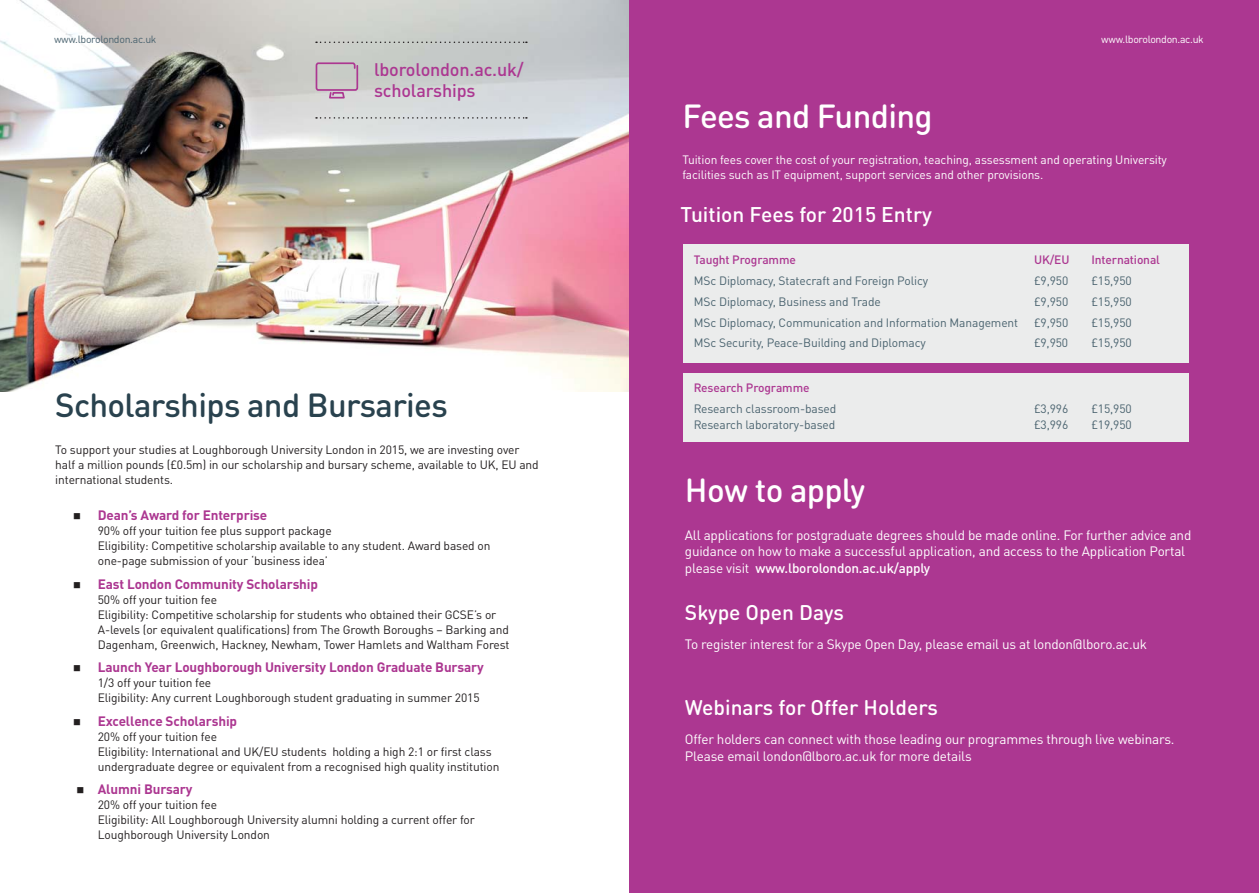
<style>
.page{position:relative;width:1259px;height:893px;background:#fff}
.page>*{position:absolute;margin:0;border:0;box-sizing:border-box;transform-origin:0 0}
.t1{font:500 33px "DIN Round OT";letter-spacing:-.02em;color:#fff}
.t2{font:500 33px "DIN Round OT";letter-spacing:-.02em;color:#29424e}
.t3{font:500 21px "DIN Round OT";color:#fff}
.t4{font:500 21px "DINOT";color:#fff}
.t5{font:500 18px/21px "DINOT";letter-spacing:-.01em;color:#ac3791}
.t6{font:13.5px/16.5px "DINOT";letter-spacing:-.015em;color:#fff}
.t7{font:700 13.5px "DINOT";letter-spacing:-.01em;color:#ac3791}
.t8{font:12px/15px "DINOT";letter-spacing:-.01em;color:#231f20}
.t9{font:12px "DINOT";letter-spacing:-.01em;color:#4a636f}
.t10{font:12px/15px "DINOT";letter-spacing:-.01em;color:#fff}
.t11{font:500 12px "DINOT";letter-spacing:-.01em;color:#ac3791}
.t12{font:10.5px "DIN Round OT";letter-spacing:-.03em;color:#4a636f}
.t13{font:10.5px "DIN Round OT";letter-spacing:-.03em;color:#fff}
.s1{font-weight:500}
</style>
<div class="page">
<img style="left:0;top:0;width:629px;height:392px">
<div style="left:629px;top:0;width:630px;height:893px;background:#ac3791"></div>
<div style="left:683px;top:244px;width:505px;height:118px;background:#ebecec"></div>
<div style="left:683px;top:374px;width:505px;height:68px;background:#ebecec"></div>
<svg style="left:316px;top:42px;width:211px;height:1px"></svg>
<svg style="left:316px;top:117px;width:211px;height:2px"></svg>
<svg style="left:315px;top:62px;width:44px;height:37px;background:#c6b3c0"></svg>
<p class="t12" style="left:54px;top:35px;width:104px">www.lborolondon.ac.uk</p>
<p class="t13" style="left:1101px;top:35px;width:104px">www.lborolondon.ac.uk</p>
<h3 class="t5" style="left:374px;top:62px;width:151px">lborolondon.ac.uk/ scholarships</h3>
<h1 class="t2" style="left:55px;top:393px;width:394px">Scholarships and Bursaries</h1>
<p class="t8" style="left:55px;top:444px;width:485px">To support your studies at Loughborough University London in 2015, we are investing over half a million pounds (£0.5m) in our scholarship and bursary scheme, available to UK, EU and international students.</p>
<p class="t7" style="left:98px;top:510px;width:171px">Dean’s Award for Enterprise</p>
<p class="t8" style="left:98px;top:525px;width:394px">90% off your tuition fee plus support package<br>Eligibility: Competitive scholarship available to any student. Award based on one-page submission of your ‘business idea’</p>
<p class="t7" style="left:98px;top:579px;width:222px">East London Community Scholarship</p>
<p class="t8" style="left:98px;top:593px;width:413px">50% off your tuition fee<br>Eligibility: Competitive scholarship for students who obtained their GCSE’s or A-levels (or equivalent qualifications) from The Growth Boroughs – Barking and Dagenham, Greenwich, Hackney, Newham, Tower Hamlets and Waltham Forest</p>
<p class="t7" style="left:98px;top:662px;width:387px">Launch Year Loughborough University London Graduate Bursary</p>
<p class="t8" style="left:98px;top:677px;width:383px">1/3 off your tuition fee<br>Eligibility: Any current Loughborough student graduating in summer 2015</p>
<p class="t7" style="left:98px;top:716px;width:141px">Excellence Scholarship</p>
<p class="t8" style="left:98px;top:730px;width:403px">20% off your tuition fee<br>Eligibility: International and UK/EU students holding a high 2:1 or first class undergraduate degree or equivalent from a recognised high quality institution</p>
<p class="t7" style="left:98px;top:784px;width:96px">Alumni Bursary</p>
<p class="t8" style="left:98px;top:799px;width:378px">20% off your tuition fee<br>Eligibility: All Loughborough University alumni holding a current offer for<br>Loughborough University London</p>
<h1 class="t1" style="left:682px;top:104px;width:252px">Fees and Funding</h1>
<p class="t10" style="left:682px;top:154px;width:486px">Tuition fees cover the cost of your registration, teaching, assessment and operating University facilities such as IT equipment, support services and other provisions.</p>
<h2 class="t4" style="left:680px;top:207px;width:253px">Tuition Fees for 2015 Entry</h2>
<p class="t11" style="left:694px;top:256px;width:104px">Taught Programme</p>
<p class="t11" style="left:1034px;top:256px;width:37px">UK/EU</p>
<p class="t11" style="left:1091px;top:256px;width:70px">International</p>
<p class="t9" style="left:694px;top:277px;width:236px">MSc Diplomacy, Statecraft and Foreign Policy</p>
<p class="t9" style="left:1034px;top:277px;width:36px">£9,950</p>
<p class="t9" style="left:1091px;top:277px;width:42px">£15,950</p>
<p class="t9" style="left:694px;top:297px;width:189px">MSc Diplomacy, Business and Trade</p>
<p class="t9" style="left:1034px;top:297px;width:36px">£9,950</p>
<p class="t9" style="left:1091px;top:297px;width:42px">£15,950</p>
<p class="t9" style="left:694px;top:318px;width:326px">MSc Diplomacy, Communication and Information Management</p>
<p class="t9" style="left:1034px;top:318px;width:36px">£9,950</p>
<p class="t9" style="left:1091px;top:318px;width:42px">£15,950</p>
<p class="t9" style="left:694px;top:339px;width:233px">MSc Security, Peace-Building and Diplomacy</p>
<p class="t9" style="left:1034px;top:339px;width:36px">£9,950</p>
<p class="t9" style="left:1091px;top:339px;width:42px">£15,950</p>
<p class="t11" style="left:694px;top:383px;width:117px">Research Programme</p>
<p class="t9" style="left:694px;top:404px;width:144px">Research classroom-based</p>
<p class="t9" style="left:1034px;top:404px;width:36px">£3,996</p>
<p class="t9" style="left:1091px;top:404px;width:42px">£15,950</p>
<p class="t9" style="left:694px;top:421px;width:143px">Research laboratory-based</p>
<p class="t9" style="left:1034px;top:421px;width:36px">£3,996</p>
<p class="t9" style="left:1091px;top:421px;width:42px">£19,950</p>
<h1 class="t1" style="left:685px;top:478px;width:182px">How to apply</h1>
<p class="t6" style="left:685px;top:528px;width:508px">All applications for postgraduate degrees should be made online. For further advice and guidance on how to make a successful application, and access to the Application Portal please visit <span class="s1">www.lborolondon.ac.uk/apply</span></p>
<h2 class="t3" style="left:685px;top:605px;width:160px">Skype Open Days</h2>
<p class="t6" style="left:685px;top:638px;width:463px">To register interest for a Skype Open Day, please email us at london@lboro.ac.uk</p>
<h2 class="t3" style="left:685px;top:700px;width:254px">Webinars for Offer Holders</h2>
<p class="t6" style="left:685px;top:733px;width:491px">Offer holders can connect with those leading our programmes through live webinars.<br>Please email london@lboro.ac.uk for more details</p>
</div>
